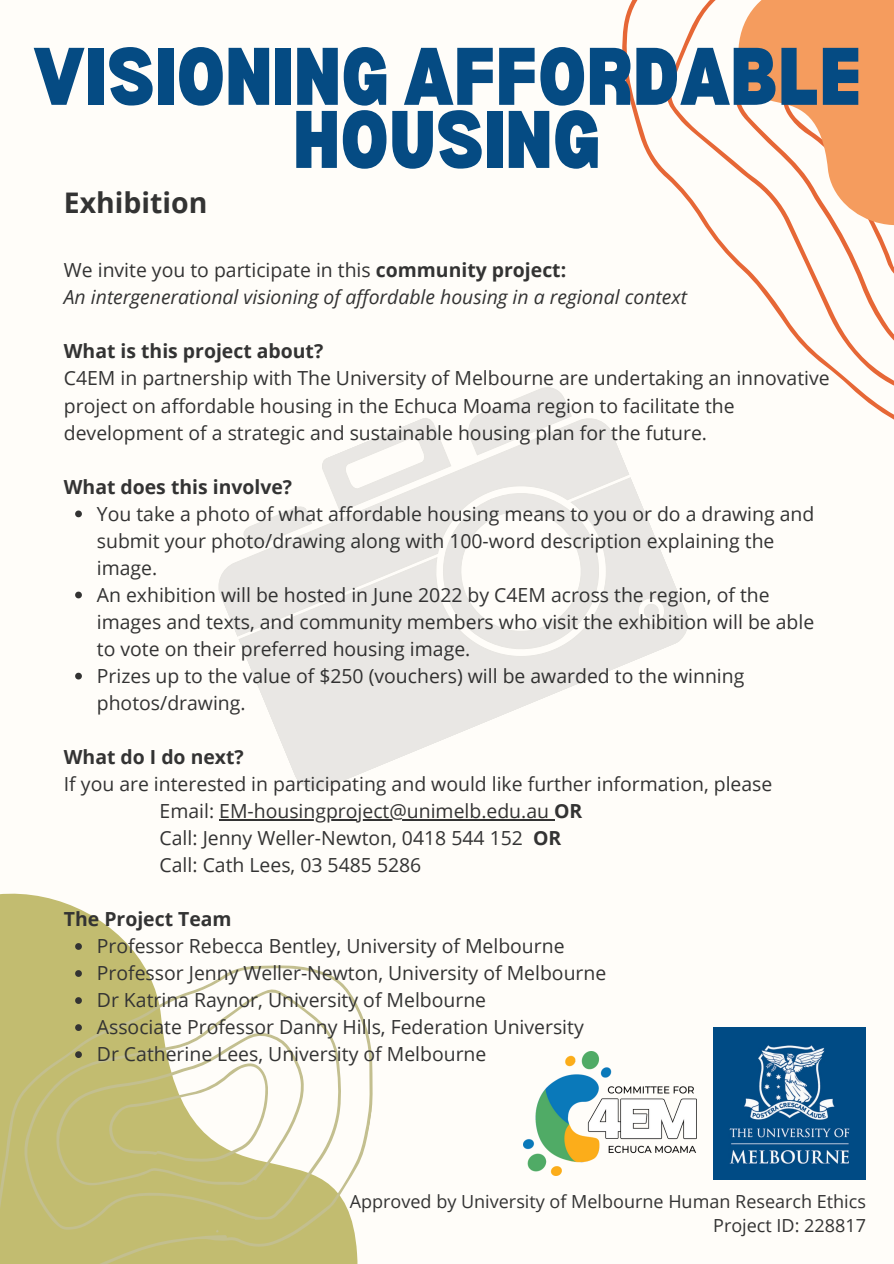
<style>
.page{position:relative;width:894px;height:1264px;background:#fff}
.page>*{position:absolute;margin:0;border:0;box-sizing:border-box;transform-origin:0 0}
.t1{font:900 semi-condensed 79.8px/63px "Bernoru";color:#054b83;text-align:center}
.t2{font:700 28.35px "Open Sans";color:#333}
.t3{font:19.35px/27px "Open Sans";color:#333}
.t4{font:700 19.35px "Open Sans";color:#333}
.t5{font:italic 19.35px "Open Sans";color:#333}
.t6{font:18px "Open Sans";color:#333}
.s1{font-weight:700}
</style>
<div class="page">
<div style="left:0;top:0;width:893px;height:1263px;background:#fffdf9"></div>
<svg style="left:0;top:820px;width:497px;height:105px"></svg>
<svg style="left:622px;top:0;width:271px;height:419px"></svg>
<svg style="left:674px;top:0;width:219px;height:289px"></svg>
<svg style="left:0;top:925px;width:373px;height:338px;fill:#c2bc70"></svg>
<img style="left:713px;top:1027px;width:152px;height:152px">
<svg style="left:75px;top:510px;width:7px;height:7px"></svg>
<svg style="left:75px;top:591px;width:7px;height:7px"></svg>
<svg style="left:75px;top:672px;width:7px;height:7px"></svg>
<svg style="left:75px;top:943px;width:7px;height:6px"></svg>
<svg style="left:75px;top:970px;width:7px;height:6px"></svg>
<svg style="left:75px;top:997px;width:7px;height:6px"></svg>
<svg style="left:75px;top:1024px;width:7px;height:6px"></svg>
<svg style="left:75px;top:1051px;width:7px;height:6px"></svg>
<hr style="left:219px;top:819px;width:330px;height:1px;background:#333">
<svg style="left:218px;top:353px;width:478px;height:437px"></svg>
<img style="left:523px;top:1051px;width:173px;height:123px">
<p class="t1" style="left:33px;top:42px;width:830px">VISIONING AFFORDABLE<br>HOUSING</p>
<p class="t2" style="left:64px;top:183px;width:145px">Exhibition</p>
<p class="t3" style="left:64px;top:256px;width:503px">We invite you to participate in this <span class="s1">community project:</span></p>
<p class="t5" style="left:64px;top:284px;width:624px">An intergenerational visioning of affordable housing in a regional context</p>
<p class="t4" style="left:64px;top:338px;width:261px">What is this project about?</p>
<p class="t3" style="left:64px;top:364px;width:767px">C4EM in partnership with The University of Melbourne are undertaking an innovative project on affordable housing in the Echuca Moama region to facilitate the development of a strategic and sustainable housing plan for the future.</p>
<p class="t4" style="left:64px;top:473px;width:230px">What does this involve?</p>
<p class="t3" style="left:97px;top:499px;width:718px">You take a photo of what affordable housing means to you or do a drawing and submit your photo/drawing along with 100-word description explaining the image.</p>
<p class="t3" style="left:97px;top:580px;width:718px">An exhibition will be hosted in June 2022 by C4EM across the region, of the images and texts, and community members who visit the exhibition will be able to vote on their preferred housing image.</p>
<p class="t3" style="left:97px;top:662px;width:648px">Prizes up to the value of $250 (vouchers) will be awarded to the winning photos/drawing.</p>
<p class="t4" style="left:64px;top:743px;width:181px">What do I do next?</p>
<p class="t3" style="left:64px;top:770px;width:709px">If you are interested in participating and would like further information, please</p>
<p class="t3" style="left:159px;top:797px;width:424px">Email: EM-housingproject@unimelb.edu.au <span class="s1">OR</span></p>
<p class="t3" style="left:159px;top:824px;width:403px">Call: Jenny Weller-Newton, 0418 544 152 <span class="s1">OR</span></p>
<p class="t3" style="left:159px;top:851px;width:263px">Call: Cath Lees, 03 5485 5286</p>
<p class="t4" style="left:64px;top:905px;width:169px">The Project Team</p>
<p class="t3" style="left:97px;top:932px;width:469px">Professor Rebecca Bentley, University of Melbourne</p>
<p class="t3" style="left:97px;top:959px;width:511px">Professor Jenny Weller-Newton, University of Melbourne</p>
<p class="t3" style="left:97px;top:986px;width:391px">Dr Katrina Raynor, University of Melbourne</p>
<p class="t3" style="left:97px;top:1013px;width:488px">Associate Professor Danny Hills, Federation University</p>
<p class="t3" style="left:97px;top:1040px;width:391px">Dr Catherine Lees, University of Melbourne</p>
<p class="t6" style="left:350px;top:1188px;width:517px">Approved by University of Melbourne Human Research Ethics</p>
<p class="t6" style="left:713px;top:1212px;width:154px">Project ID: 228817</p>
</div>
